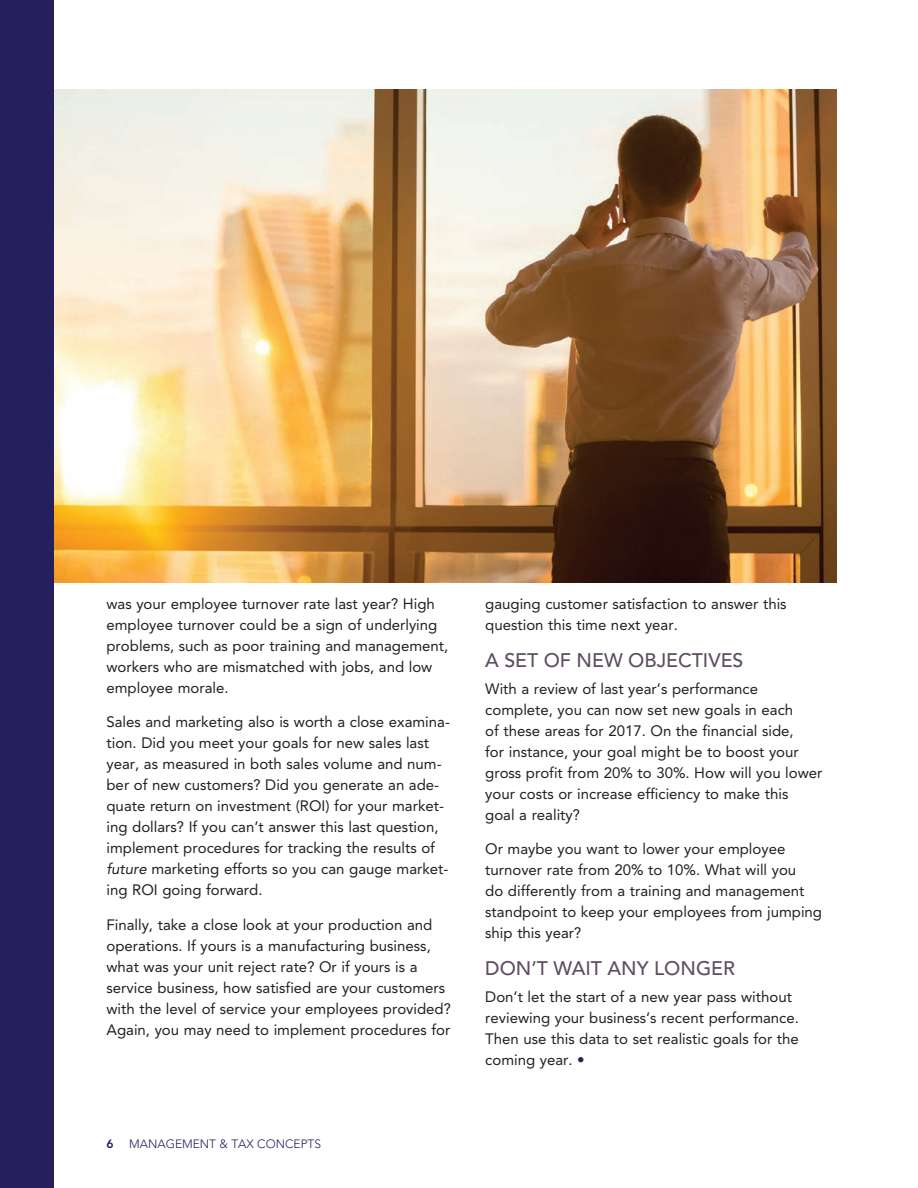
<style>
.page{position:relative;width:918px;height:1188px;background:#fff}
.page>*{position:absolute;margin:0;border:0;box-sizing:border-box;transform-origin:0 0}
.t1{font:500 19.5px "Avenir LT Std";color:#5f4d63}
.t2{font:15px/21px "Avenir LT Std";color:#231f20}
.t3{font:300 12px "Avenir LT Std";color:#251f5e}
.t4{font:800 12px "Avenir LT Std";color:#251f5e}
.s1{font-style:italic}
.s2{color:#251f5e}
</style>
<div class="page">
<img style="left:54px;top:90px;width:783px;height:492px">
<div style="left:0;top:0;width:54px;height:1188px;background:#251f5e"></div>
<p class="t2" style="left:106px;top:593px;width:343px">was your employee turnover rate last year? High employee turnover could be a sign of underlying problems, such as poor training and management, workers who are mismatched with jobs, and low employee morale.</p>
<p class="t2" style="left:106px;top:712px;width:345px">Sales and marketing also is worth a close examina&shy;tion. Did you meet your goals for new sales last year, as measured in both sales volume and num&shy;ber of new customers? Did you generate an ade&shy;quate return on investment (ROI) for your market&shy;ing dollars? If you can’t answer this last question, implement procedures for tracking the results of <span class="s1">future</span> marketing efforts so you can gauge market&shy;ing ROI going forward.</p>
<p class="t2" style="left:106px;top:914px;width:346px">Finally, take a close look at your production and operations. If yours is a manufacturing business, what was your unit reject rate? Or if yours is a service business, how satisfied are your customers with the level of service your employees provided?<br>Again, you may need to implement procedures for</p>
<p class="t4" style="left:106px;top:1136px;width:9px">6</p>
<p class="t3" style="left:129px;top:1136px;width:193px">MANAGEMENT &amp; TAX CONCEPTS</p>
<p class="t2" style="left:485px;top:593px;width:303px">gauging customer satisfaction to answer this question this time next year.</p>
<h1 class="t1" style="left:485px;top:649px;width:260px">A SET OF NEW OBJECTIVES</h1>
<p class="t2" style="left:485px;top:678px;width:339px">With a review of last year’s performance complete, you can now set new goals in each<br>of these areas for 2017. On the financial side,<br>for instance, your goal might be to boost your gross profit from 20% to 30%. How will you lower your costs or increase efficiency to make this<br>goal a reality?</p>
<p class="t2" style="left:485px;top:838px;width:338px">Or maybe you want to lower your employee turnover rate from 20% to 10%. What will you<br>do differently from a training and management standpoint to keep your employees from jumping ship this year?</p>
<h1 class="t1" style="left:485px;top:957px;width:251px">DON’T WAIT ANY LONGER</h1>
<p class="t2" style="left:485px;top:986px;width:315px">Don’t let the start of a new year pass without reviewing your business’s recent performance.<br>Then use this data to set realistic goals for the coming year. <span class="s2">•</span></p>
</div>
